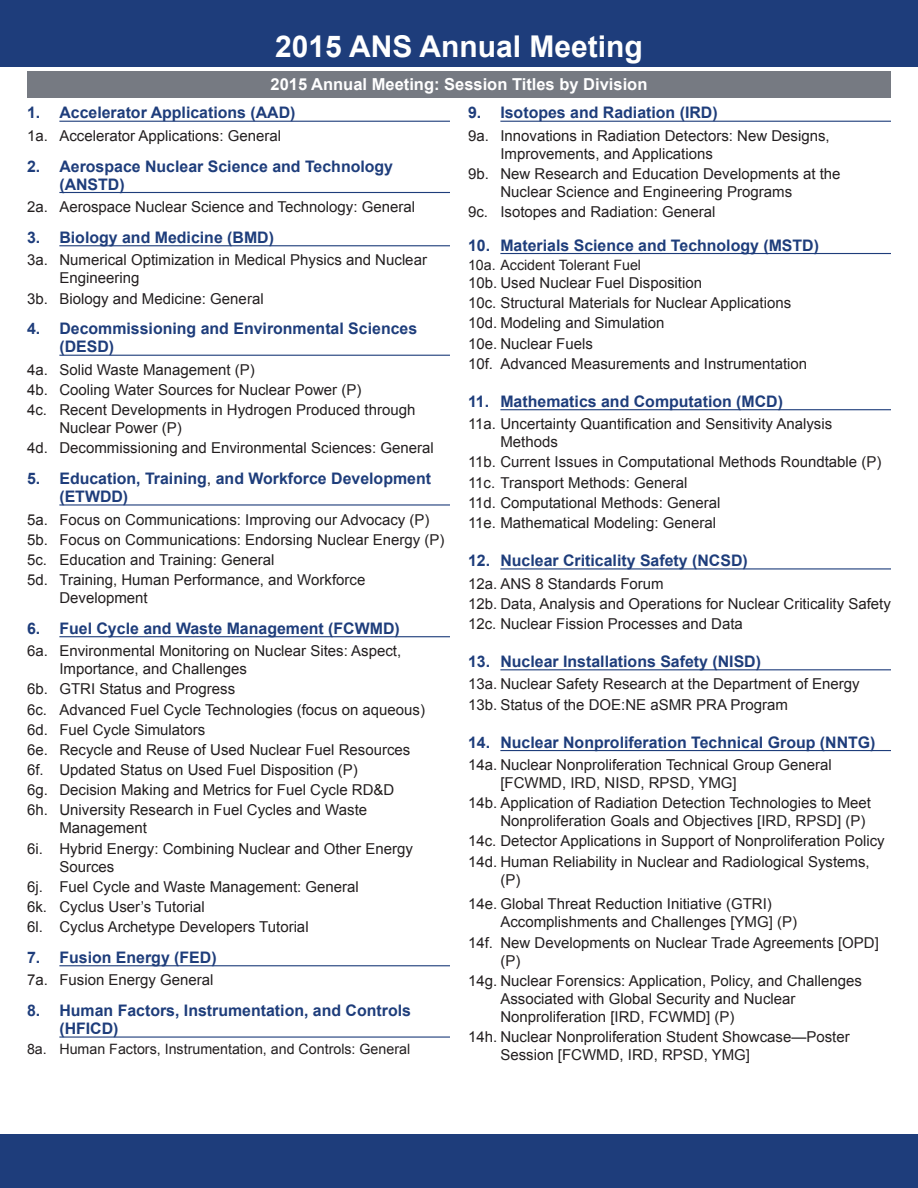
<style>
.page{position:relative;width:918px;height:1188px;background:#fff}
.page>*{position:absolute;margin:0;border:0;box-sizing:border-box;transform-origin:0 0}
.t1{font:700 30px "Arial";color:#fff}
.t2{font:700 16.5px "Arial";color:#fff}
.t3{font:700 15.9px/18px "Arial";color:#1e3d7b}
.t4{font:15px/20.1px "Arial";color:#231f20}
.t5{font:14.25px "Arial";color:#231f20}
.s1{font-weight:400;color:#231f20}
</style>
<div class="page">
<div style="left:27px;top:71px;width:864px;height:26px;background:#767a82"></div>
<hr style="left:59px;top:121px;width:391px;height:1px;background:#1e3d7b">
<hr style="left:59px;top:192px;width:391px;height:1px;background:#1e3d7b">
<hr style="left:59px;top:245px;width:391px;height:1px;background:#1e3d7b">
<hr style="left:59px;top:355px;width:391px;height:1px;background:#1e3d7b">
<hr style="left:59px;top:504px;width:391px;height:2px;background:#1e3d7b">
<hr style="left:59px;top:636px;width:391px;height:1px;background:#1e3d7b">
<hr style="left:59px;top:965px;width:391px;height:1px;background:#1e3d7b">
<hr style="left:59px;top:1036px;width:391px;height:2px;background:#1e3d7b">
<hr style="left:500px;top:121px;width:391px;height:1px;background:#1e3d7b">
<hr style="left:500px;top:253px;width:391px;height:1px;background:#1e3d7b">
<hr style="left:500px;top:409px;width:391px;height:1px;background:#1e3d7b">
<hr style="left:500px;top:568px;width:391px;height:2px;background:#1e3d7b">
<hr style="left:500px;top:669px;width:391px;height:1px;background:#1e3d7b">
<hr style="left:500px;top:750px;width:391px;height:1px;background:#1e3d7b">
<div style="left:0;top:1134px;width:918px;height:54px;background:#1e3d7b"></div>
<div style="left:0;top:0;width:918px;height:66px;background:#1e3d7b"></div>
<h1 class="t1" style="left:275px;top:26px;width:369px">2015 ANS Annual Meeting</h1>
<p class="t2" style="left:271px;top:74px;width:378px">2015 Annual Meeting: Session Titles by Division</p>
<p class="t3" style="left:27px;top:104px;width:270px">1. Accelerator Applications (AAD)</p>
<p class="t4" style="left:27px;top:126px;width:256px">1a. Accelerator Applications: General</p>
<p class="t3" style="left:59px;top:158px;width:335px;text-indent:-32px">2. Aerospace Nuclear Science and Technology (ANSTD)</p>
<p class="t4" style="left:27px;top:197px;width:390px">2a. Aerospace Nuclear Science and Technology: General</p>
<p class="t3" style="left:27px;top:229px;width:249px">3. Biology and Medicine (BMD)</p>
<p class="t4" style="left:59px;top:251px;width:369px;line-height:18px;text-indent:-32px">3a. Numerical Optimization in Medical Physics and Nuclear<br>Engineering</p>
<p class="t4" style="left:27px;top:288px;width:238px">3b. Biology and Medicine: General</p>
<p class="t3" style="left:59px;top:320px;width:359px;text-indent:-32px">4. Decommissioning and Environmental Sciences (DESD)</p>
<p class="t4" style="left:27px;top:360px;width:390px">4a. Solid Waste Management (P)<br>4b. Cooling Water Sources for Nuclear Power (P)<br>4c. Recent Developments in Hydrogen Produced through</p>
<p class="t4" style="left:27px;top:418px;width:408px;text-indent:32px">Nuclear Power (P)<br>4d. Decommissioning and Environmental Sciences: General</p>
<p class="t3" style="left:59px;top:470px;width:373px;text-indent:-32px">5. Education, Training<span class="s1">,</span> and Workforce Development (ETWDD)</p>
<p class="t4" style="left:27px;top:509px;width:419px">5a. Focus on Communications: Improving our Advocacy (P)<br>5b. Focus on Communications: Endorsing Nuclear Energy (P)<br>5c. Education and Training: General<br>5d. Training, Human Performance, and Workforce</p>
<p class="t4" style="left:59px;top:588px;width:90px">Development</p>
<p class="t3" style="left:27px;top:620px;width:374px">6. Fuel Cycle and Waste Management (FCWMD)</p>
<p class="t4" style="left:59px;top:642px;width:343px;line-height:18px;text-indent:-32px">6a. Environmental Monitoring on Nuclear Sites: Aspect,<br>Importance, and Challenges</p>
<p class="t4" style="left:27px;top:679px;width:400px">6b. GTRI Status and Progress<br>6c. Advanced Fuel Cycle Technologies (focus on aqueous)<br>6d. Fuel Cycle Simulators<br>6e. Recycle and Reuse of Used Nuclear Fuel Resources 6f. Updated Status on Used Fuel Disposition (P)<br>6g. Decision Making and Metrics for Fuel Cycle RD&amp;D<br>6h. University Research in Fuel Cycles and Waste</p>
<p class="t4" style="left:27px;top:818px;width:387px;text-indent:32px">Management<br>6i. Hybrid Energy: Combining Nuclear and Other Energy</p>
<p class="t4" style="left:27px;top:856px;width:333px;text-indent:32px">Sources<br>6j. Fuel Cycle and Waste Management: General<br>6k. Cyclus User’s Tutorial<br>6l. Cyclus Archetype Developers Tutorial</p>
<p class="t3" style="left:27px;top:949px;width:191px">7. Fusion Energy (FED)</p>
<p class="t4" style="left:27px;top:970px;width:188px">7a. Fusion Energy General</p>
<p class="t3" style="left:59px;top:1002px;width:353px;text-indent:-32px">8. Human Factors, Instrumentation, and Controls (HFICD)</p>
<p class="t5" style="left:27px;top:1039px;width:385px">8a. Human Factors, Instrumentation, and Controls: General</p>
<p class="t3" style="left:468px;top:104px;width:251px">9. Isotopes and Radiation (IRD)</p>
<p class="t4" style="left:500px;top:127px;width:331px;line-height:18px;text-indent:-32px">9a. Innovations in Radiation Detectors: New Designs,<br>Improvements, and Applications</p>
<p class="t4" style="left:500px;top:165px;width:342px;line-height:18px;text-indent:-32px">9b. New Research and Education Developments at the<br>Nuclear Science and Engineering Programs</p>
<p class="t4" style="left:468px;top:202px;width:249px">9c. Isotopes and Radiation: General</p>
<p class="t3" style="left:468px;top:237px;width:353px">10. Materials Science and Technology (MSTD)</p>
<p class="t5" style="left:468px;top:256px;width:175px">10a. Accident Tolerant Fuel</p>
<p class="t4" style="left:468px;top:273px;width:341px">10b. Used Nuclear Fuel Disposition<br>10c. Structural Materials for Nuclear Applications 10d. Modeling and Simulation<br>10e. Nuclear Fuels<br>10f. Advanced Measurements and Instrumentation</p>
<p class="t3" style="left:468px;top:393px;width:317px">11. Mathematics and Computation (MCD)</p>
<p class="t4" style="left:500px;top:415px;width:333px;line-height:18px;text-indent:-32px">11a. Uncertainty Quantification and Sensitivity Analysis<br>Methods</p>
<p class="t4" style="left:468px;top:452px;width:415px">11b. Current Issues in Computational Methods Roundtable (P)<br>11c. Transport Methods: General<br>11d. Computational Methods: General<br>11e. Mathematical Modeling: General</p>
<p class="t3" style="left:468px;top:552px;width:281px">12. Nuclear Criticality Safety (NCSD)</p>
<p class="t4" style="left:468px;top:573px;width:424px">12a. ANS 8 Standards Forum<br>12b. Data, Analysis and Operations for Nuclear Criticality Safety<br>12c. Nuclear Fission Processes and Data</p>
<p class="t3" style="left:468px;top:653px;width:295px">13. Nuclear Installations Safety (NISD)</p>
<p class="t4" style="left:468px;top:674px;width:393px">13a. Nuclear Safety Research at the Department of Energy<br>13b. Status of the DOE:NE aSMR PRA Program</p>
<p class="t3" style="left:468px;top:734px;width:409px">14. Nuclear Nonproliferation Technical Group (NNTG)</p>
<p class="t4" style="left:500px;top:756px;width:333px;line-height:18px;text-indent:-32px">14a. Nuclear Nonproliferation Technical Group General [FCWMD, IRD, NISD, RPSD, YMG]</p>
<p class="t4" style="left:500px;top:794px;width:372px;line-height:18px;text-indent:-32px">14b. Application of Radiation Detection Technologies to Meet<br>Nonproliferation Goals and Objectives [IRD, RPSD] (P)</p>
<p class="t4" style="left:468px;top:831px;width:418px">14c. Detector Applications in Support of Nonproliferation Policy<br>14d. Human Reliability in Nuclear and Radiological Systems,</p>
<p class="t4" style="left:468px;top:867px;width:305px;line-height:24.8px;text-indent:32px">(P)<br>14e. Global Threat Reduction Initiative (GTRI)</p>
<p class="t4" style="left:468px;top:912px;width:412px;text-indent:32px">Accomplishments and Challenges [YMG] (P)<br>14f. New Developments on Nuclear Trade Agreements [OPD]</p>
<p class="t4" style="left:468px;top:950px;width:395px;text-indent:32px">(P)<br>14g. Nuclear Forensics: Application, Policy, and Challenges</p>
<p class="t4" style="left:500px;top:990px;width:297px;line-height:18px">Associated with Global Security and Nuclear<br>Nonproliferation [IRD, FCWMD] (P)</p>
<p class="t4" style="left:500px;top:1028px;width:351px;line-height:18px;text-indent:-32px">14h. Nuclear Nonproliferation Student Showcase—Poster<br>Session [FCWMD, IRD, RPSD, YMG]</p>
</div>
